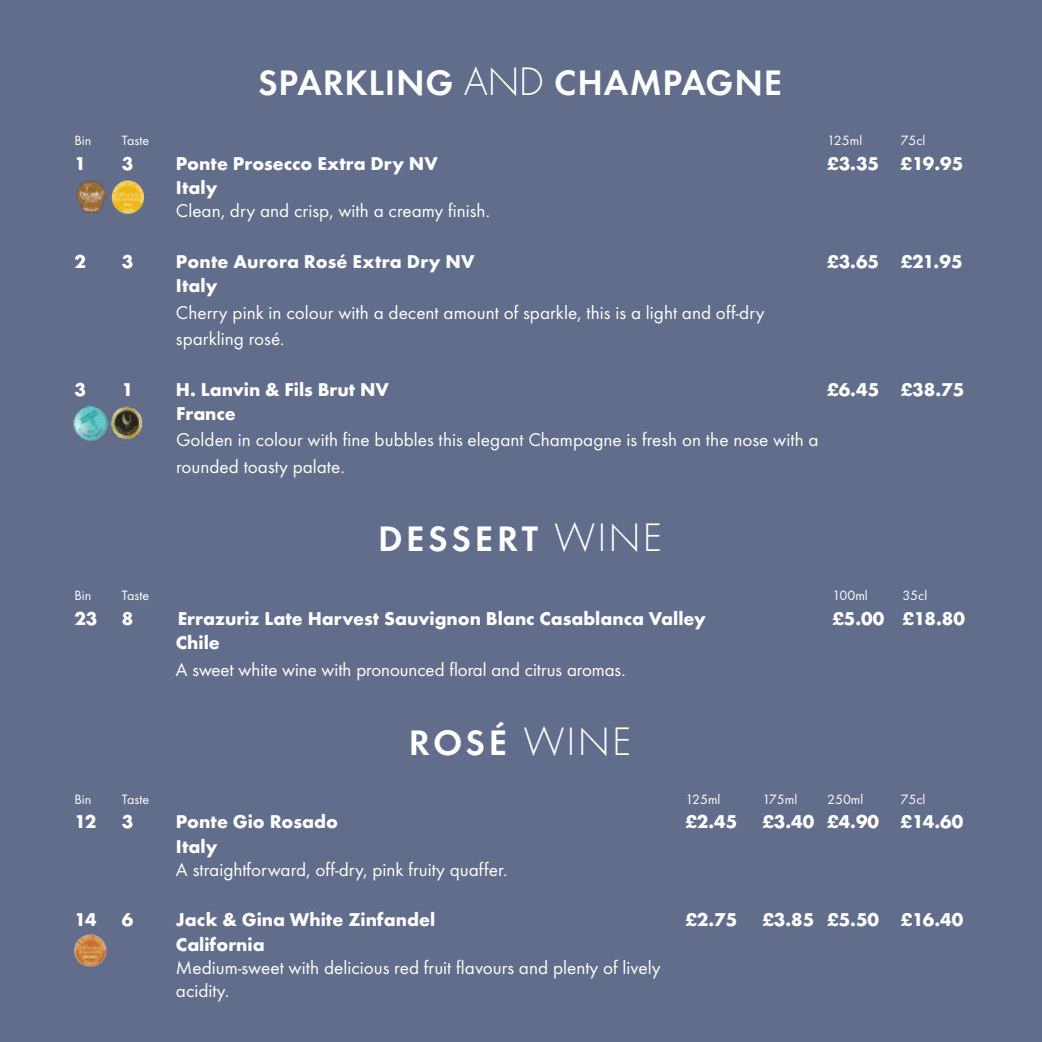
<style>
.page{position:relative;width:1042px;height:1042px;background:#626d8b}
.page>*{position:absolute;margin:0;border:0;box-sizing:border-box;transform-origin:0 0}
.t1{font:600 36.75px "Futura T";letter-spacing:.025em;color:#fff}
.t2{font:600 36.75px "Futura T";letter-spacing:.1em;color:#fff}
.t3{font:19.25px/26.2px "Futura T";color:#fff}
.t4{font:700 19.25px "Futura T";color:#fff}
.t5{font:19.25px "Futura Boo";color:#fff}
.t6{font:14px "Futura T";color:#fff}
.s1{font-family:"Futura";font-weight:300}
</style>
<div class="page">
<img style="left:76px;top:181px;width:31px;height:32px">
<img style="left:112px;top:180px;width:32px;height:34px;border-radius:16px">
<img style="left:74px;top:407px;width:33px;height:33px">
<img style="left:110px;top:407px;width:33px;height:33px">
<img style="left:74px;top:934px;width:33px;height:32px;border-radius:16px">
<h1 class="t1" style="left:258px;top:61px;width:525px">SPARKLING <span class="s1">AND</span> CHAMPAGNE</h1>
<p class="t6" style="left:74px;top:132px;width:18px">Bin</p>
<p class="t6" style="left:122px;top:132px;width:29px">Taste</p>
<p class="t6" style="left:827px;top:132px;width:37px">125ml</p>
<p class="t6" style="left:900px;top:132px;width:26px">75cl</p>
<p class="t4" style="left:74px;top:152px;width:13px">1</p>
<p class="t4" style="left:122px;top:152px;width:13px">3</p>
<p class="t4" style="left:176px;top:152px;width:263px">Ponte Prosecco Extra Dry NV</p>
<p class="t4" style="left:827px;top:152px;width:138px">£3.35 £19.95</p>
<p class="t4" style="left:176px;top:176px;width:43px">Italy</p>
<p class="t3" style="left:176px;top:197px;width:315px">Clean, dry and crisp, with a creamy finish.</p>
<p class="t4" style="left:74px;top:250px;width:13px">2</p>
<p class="t4" style="left:122px;top:250px;width:13px">3</p>
<p class="t4" style="left:176px;top:250px;width:300px">Ponte Aurora Rosé Extra Dry NV</p>
<p class="t4" style="left:827px;top:250px;width:137px">£3.65 £21.95</p>
<p class="t4" style="left:176px;top:275px;width:43px">Italy</p>
<p class="t3" style="left:176px;top:299px;width:590px">Cherry pink in colour with a decent amount of sparkle, this is a light and off-dry sparkling rosé.</p>
<p class="t4" style="left:74px;top:378px;width:13px">3</p>
<p class="t4" style="left:122px;top:378px;width:13px">1</p>
<p class="t4" style="left:176px;top:378px;width:215px">H. Lanvin &amp; Fils Brut NV</p>
<p class="t4" style="left:827px;top:378px;width:139px">£6.45 £38.75</p>
<p class="t4" style="left:176px;top:402px;width:61px">France</p>
<p class="t3" style="left:176px;top:427px;width:644px">Golden in colour with fine bubbles this elegant Champagne is fresh on the nose with a rounded toasty palate.</p>
<h1 class="t2" style="left:378px;top:517px;width:286px">DESSERT <span class="s1">WINE</span></h1>
<p class="t6" style="left:74px;top:587px;width:18px">Bin</p>
<p class="t6" style="left:122px;top:587px;width:29px">Taste</p>
<p class="t6" style="left:832px;top:587px;width:37px">100ml</p>
<p class="t6" style="left:902px;top:587px;width:26px">35cl</p>
<p class="t4" style="left:74px;top:607px;width:25px">23</p>
<p class="t4" style="left:122px;top:607px;width:13px">8</p>
<p class="t4" style="left:178px;top:607px;width:529px">Errazuriz Late Harvest Sauvignon Blanc Casablanca Valley</p>
<p class="t4" style="left:832px;top:607px;width:134px">£5.00 £18.80</p>
<p class="t4" style="left:176px;top:632px;width:46px">Chile</p>
<p class="t5" style="left:176px;top:656px;width:451px">A sweet white wine with pronounced floral and citrus aromas.</p>
<h1 class="t1" style="left:409px;top:720px;width:224px">ROSÉ <span class="s1">WINE</span></h1>
<p class="t6" style="left:74px;top:790px;width:18px">Bin</p>
<p class="t6" style="left:122px;top:790px;width:29px">Taste</p>
<p class="t6" style="left:685px;top:790px;width:37px">125ml</p>
<p class="t6" style="left:762px;top:790px;width:36px">175ml</p>
<p class="t6" style="left:827px;top:790px;width:38px">250ml</p>
<p class="t6" style="left:900px;top:790px;width:26px">75cl</p>
<p class="t4" style="left:74px;top:810px;width:23px">12</p>
<p class="t4" style="left:122px;top:810px;width:13px">3</p>
<p class="t4" style="left:176px;top:810px;width:163px">Ponte Gio Rosado</p>
<p class="t4" style="left:685px;top:810px;width:54px">£2.45</p>
<p class="t4" style="left:762px;top:810px;width:202px">£3.40 £4.90 £14.60</p>
<p class="t4" style="left:176px;top:835px;width:43px">Italy</p>
<p class="t3" style="left:176px;top:856px;width:333px">A straightforward, off-dry, pink fruity quaffer.</p>
<p class="t4" style="left:74px;top:908px;width:24px">14</p>
<p class="t4" style="left:122px;top:908px;width:13px">6</p>
<p class="t4" style="left:176px;top:908px;width:261px">Jack &amp; Gina White Zinfandel</p>
<p class="t4" style="left:685px;top:908px;width:54px">£2.75</p>
<p class="t4" style="left:762px;top:908px;width:202px">£3.85 £5.50 £16.40</p>
<p class="t4" style="left:176px;top:933px;width:90px">California</p>
<p class="t3" style="left:176px;top:956px;width:486px;line-height:23.1px">Medium-sweet with delicious red fruit flavours and plenty of lively acidity.</p>
</div>
